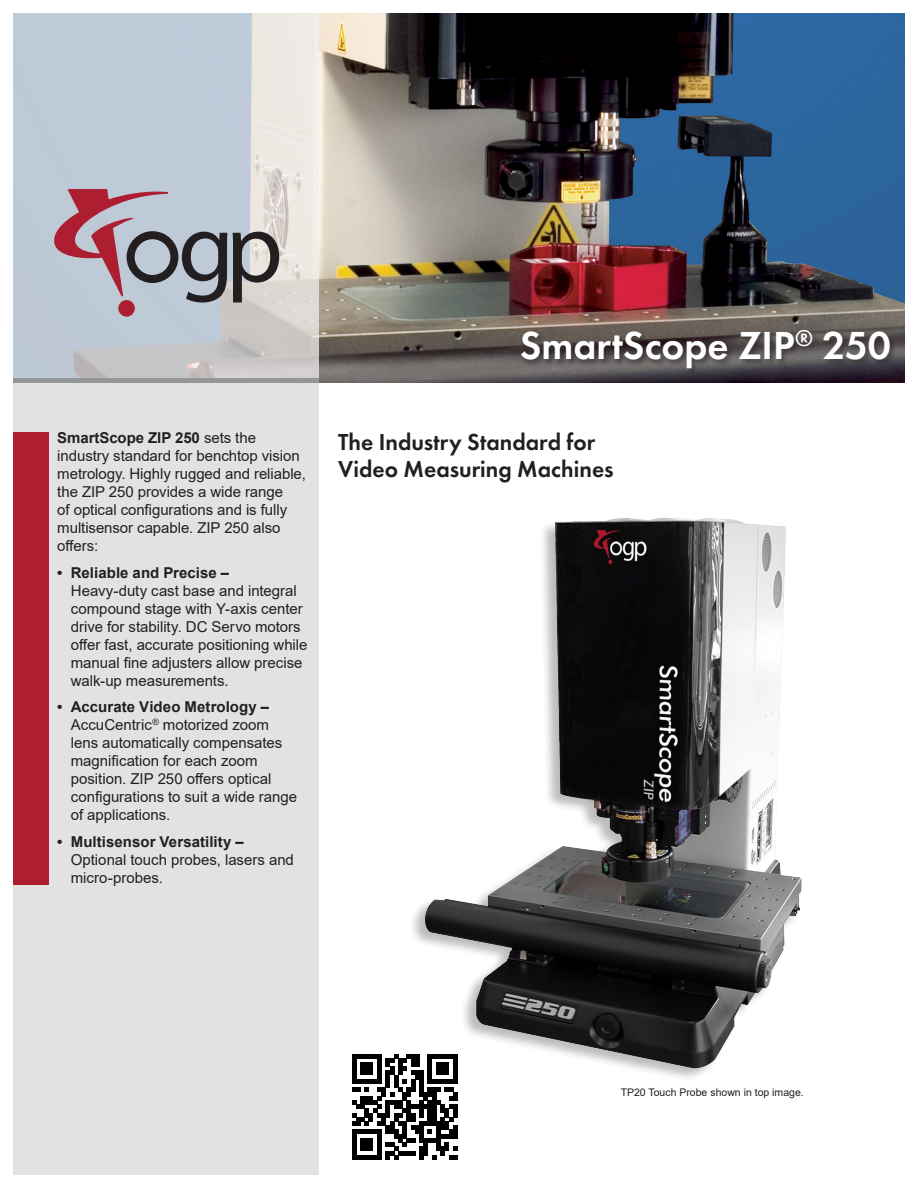
<style>
.page{position:relative;width:918px;height:1188px;background:#fff}
.page>*{position:absolute;margin:0;border:0;box-sizing:border-box;transform-origin:0 0}
.t1{font:600 40.5px "Futura PT";color:#fff}
.t2{font:600 24px/27px "Futura PT";color:#231f20}
.t3{font:15px/18px "Arial";letter-spacing:-.005em;color:#231f20}
.t4{font:700 15px "Arial";letter-spacing:.005em;color:#231f20}
.t5{font:10.5px "Arial";color:#231f20}
.s1{font-weight:700}
</style>
<div class="page">
<img style="left:319px;top:14px;width:585px;height:369px">
<div style="left:13px;top:383px;width:306px;height:791px;background:#e3e2e2"></div>
<svg style="left:14px;top:14px;width:305px;height:364px;fill:#becad7"></svg>
<div style="left:13px;top:378px;width:306px;height:5px;background:#949698"></div>
<div style="left:520px;top:328px;width:377px;height:48px;background:#231f20;opacity:.5"></div>
<div style="left:14px;top:432px;width:36px;height:453px;background:#ae1e31"></div>
<img style="left:413px;top:518px;width:389px;height:560px">
<div style="left:338px;top:1040px;width:134px;height:134px;background:#fff"></div>
<svg style="left:352px;top:1054px;width:105px;height:105px"></svg>
<svg style="left:233px;top:232px;width:46px;height:71px"></svg>
<svg style="left:51px;top:189px;width:176px;height:128px"></svg>
<p class="t3" style="left:57px;top:429px;width:250px"><span class="s1">SmartScope ZIP 250</span> sets the industry standard for benchtop vision metrology. Highly rugged and reliable, the ZIP 250 provides a wide range<br>of optical configurations and is fully multisensor capable. ZIP 250 also offers:</p>
<p class="t4" style="left:57px;top:562px;width:173px">• Reliable and Precise –</p>
<p class="t3" style="left:71px;top:581px;width:238px">Heavy-duty cast base and integral compound stage with Y-axis center drive for stability. DC Servo motors offer fast, accurate positioning while manual fine adjusters allow precise walk-up measurements.</p>
<p class="t3" style="left:71px;top:698px;width:228px;text-indent:-14px"><span class="s1">• Accurate Video Metrology –<br></span>AccuCentric<sup>®</sup> motorized zoom lens automatically compensates magnification for each zoom position. ZIP 250 offers optical configurations to suit a wide range of applications.</p>
<p class="t4" style="left:57px;top:831px;width:188px">• Multisensor Versatility –</p>
<p class="t3" style="left:71px;top:850px;width:225px">Optional touch probes, lasers and micro-probes.</p>
<h1 class="t1" style="left:520px;top:320px;width:373px">SmartScope ZIP<sup>®</sup> 250</h1>
<h2 class="t2" style="left:338px;top:429px;width:277px">The Industry Standard for<br>Video Measuring Machines</h2>
<p class="t5" style="left:621px;top:1085px;width:185px">TP20 Touch Probe shown in top image.</p>
</div>
